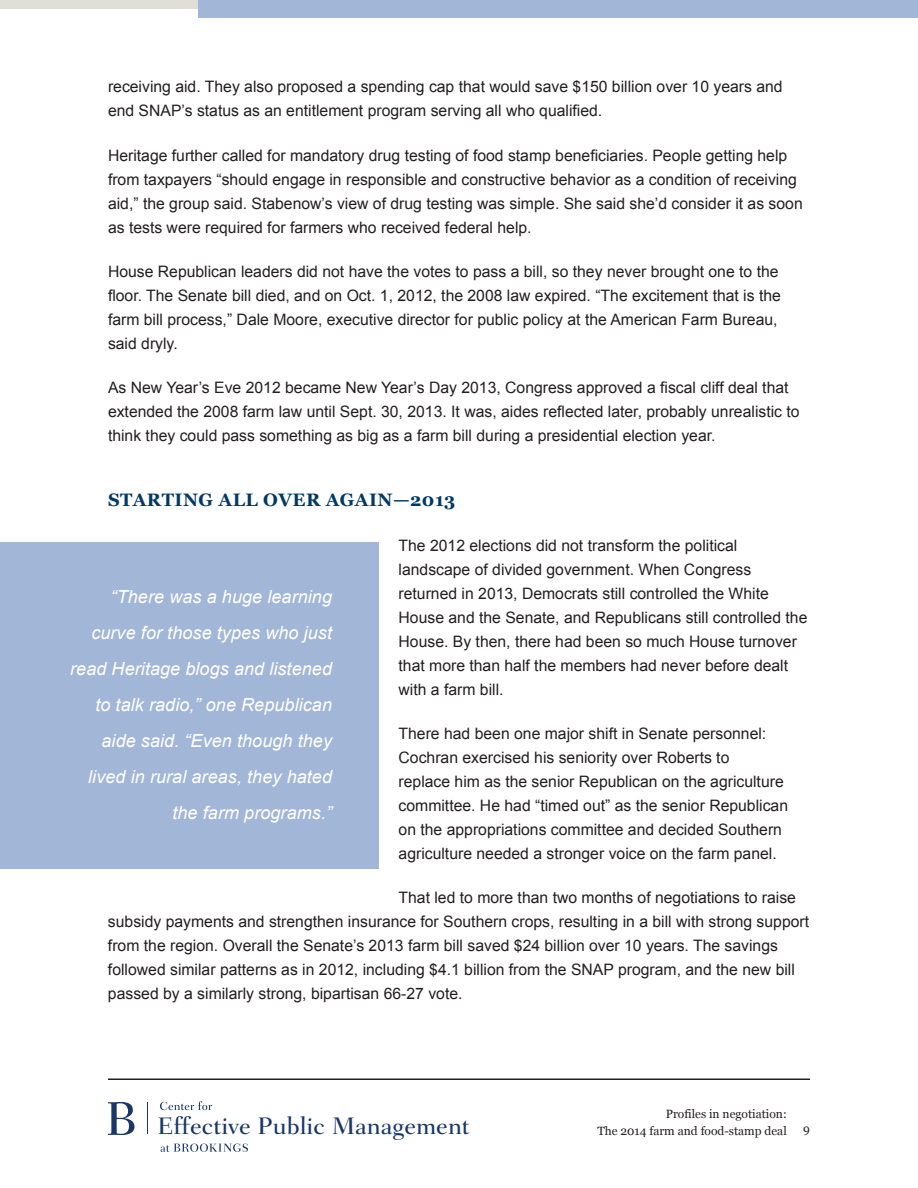
<style>
.page{position:relative;width:918px;height:1188px;background:#fff}
.page>*{position:absolute;margin:0;border:0;box-sizing:border-box;transform-origin:0 0}
.t1{font:500 24.3px "Fairfield LT Std";color:#183867}
.t2{font:italic 18px/36px "Arial";letter-spacing:.005em;color:#fff;text-align:right}
.t3{font:700 18px "Georgia";letter-spacing:.025em;color:#003965}
.t4{font:15.75px/24px "Arial";color:#231f20}
.t5{font:12px/16.5px "Georgia";color:#231f20;text-align:right}
</style>
<div class="page">
<hr style="left:108px;top:1078px;width:702px;height:2px;background:#231f20">
<div style="left:198px;top:0;width:720px;height:18px;background:#a2b6d7"></div>
<div style="left:0;top:0;width:198px;height:9px;background:#e0ded7"></div>
<svg style="left:160px;top:1101px;width:52px;height:9px"></svg>
<svg style="left:160px;top:1144px;width:88px;height:8px"></svg>
<hr style="left:147px;top:1102px;width:1px;height:31px;background:#183867">
<svg style="left:108px;top:1102px;width:27px;height:33px"></svg>
<div style="left:0;top:542px;width:378px;height:326px;background:#a2b6d7"></div>
<p class="t4" style="left:108px;top:75px;width:676px">receiving aid. They also proposed a spending cap that would save $150 billion over 10 years and end SNAP’s status as an entitlement program serving all who qualified.</p>
<p class="t4" style="left:108px;top:143px;width:696px">Heritage further called for mandatory drug testing of food stamp beneficiaries. People getting help from taxpayers “should engage in responsible and constructive behavior as a condition of receiving aid,” the group said. Stabenow’s view of drug testing was simple. She said she’d consider it as soon as tests were required for farmers who received federal help.</p>
<p class="t4" style="left:108px;top:260px;width:674px">House Republican leaders did not have the votes to pass a bill, so they never brought one to the floor. The Senate bill died, and on Oct. 1, 2012, the 2008 law expired. “The excitement that is the farm bill process,” Dale Moore, executive director for public policy at the American Farm Bureau, said dryly.</p>
<p class="t4" style="left:108px;top:376px;width:693px">As New Year’s Eve 2012 became New Year’s Day 2013, Congress approved a fiscal cliff deal that extended the 2008 farm law until Sept. 30, 2013. It was, aides reflected later, probably unrealistic to think they could pass something as big as a farm bill during a presidential election year.</p>
<p class="t3" style="left:108px;top:487px;width:349px">STARTING ALL OVER AGAIN—2013</p>
<p class="t4" style="left:399px;top:533px;width:410px">The 2012 elections did not transform the political landscape of divided government. When Congress returned in 2013, Democrats still controlled the White House and the Senate, and Republicans still controlled the House. By then, there had been so much House turnover that more than half the members had never before dealt with a farm bill.</p>
<p class="t4" style="left:399px;top:722px;width:391px">There had been one major shift in Senate personnel:<br>Cochran exercised his seniority over Roberts to<br>replace him as the senior Republican on the agriculture committee. He had “timed out” as the senior Republican on the appropriations committee and decided Southern agriculture needed a stronger voice on the farm panel.</p>
<p class="t4" style="left:108px;top:886px;width:703px;text-indent:291px">That led to more than two months of negotiations to raise subsidy payments and strengthen insurance for Southern crops, resulting in a bill with strong support from the region. Overall the Senate’s 2013 farm bill saved $24 billion over 10 years. The savings followed similar patterns as in 2012, including $4.1 billion from the SNAP program, and the new bill passed by a similarly strong, bipartisan 66-27 vote.</p>
<p class="t2" style="left:70px;top:579px;width:263px">“There was a huge learning curve for those types who just read Heritage blogs and listened to talk radio,” one Republican aide said. “Even though they lived in rural areas, they hated the farm programs.”</p>
<p class="t5" style="left:597px;top:1105px;width:191px">Profiles in negotiation:<br>The 2014 farm and food-stamp deal</p>
<h1 class="t1" style="left:158px;top:1111px;width:314px">Effective Public Management</h1>
<p class="t5" style="left:803px;top:1121px;width:8px">9</p>
</div>
